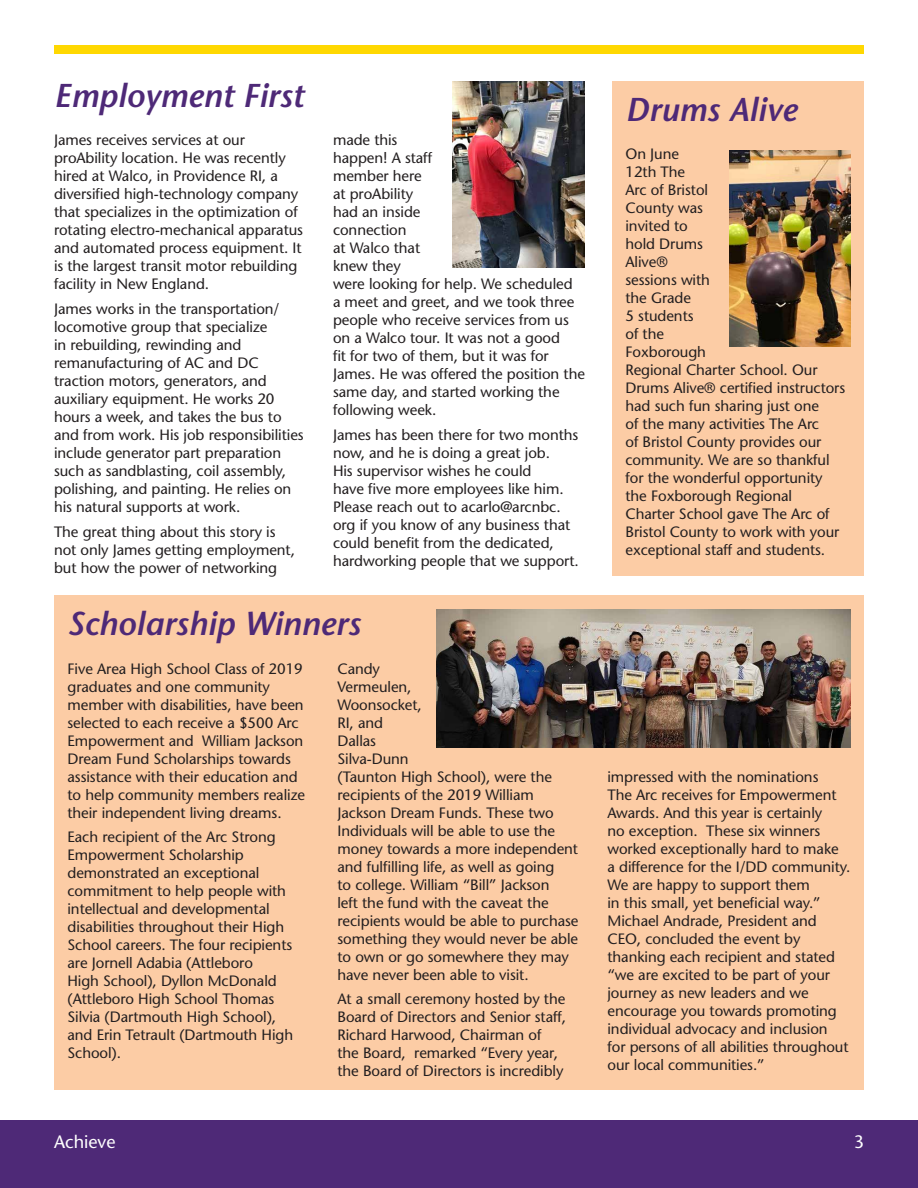
<style>
.page{position:relative;width:918px;height:1188px;background:#fff}
.page>*{position:absolute;margin:0;border:0;box-sizing:border-box;transform-origin:0 0}
.No_Spacing{font:italic 600 33px "Stone Sans";color:#4e2977}
.t1{font:18px "Stone Sans";color:#fff}
.No_Spacing-2{font:15px/18px "Stone Sans";letter-spacing:-.005em;color:#231f20}
.Default{font:15px/18px "Stone Sans";letter-spacing:-.005em;color:#231f20}
</style>
<div class="page">
<div style="left:0;top:1120px;width:918px;height:68px;background:#4e2977"></div>
<div style="left:54px;top:45px;width:810px;height:9px;background:#ffd801"></div>
<div style="left:54px;top:596px;width:810px;height:494px;background:#fccca5"></div>
<img style="left:436px;top:609px;width:414px;height:138px">
<img style="left:452px;top:81px;width:133px;height:187px">
<div style="left:612px;top:81px;width:252px;height:494px;background:#fccca5"></div>
<img style="left:729px;top:150px;width:121px;height:197px">
<p class="No_Spacing" style="left:54px;top:76px;width:251px">Employment First</p>
<p class="No_Spacing-2" style="left:54px;top:131px;width:251px">James receives services at our proAbility location. He was recently hired at Walco, in Providence RI, a diversified high-technology company that specializes in the optimization of rotating electro-mechanical apparatus and automated process equipment. It is the largest transit motor rebuilding facility in New England.</p>
<p class="No_Spacing-2" style="left:54px;top:300px;width:251px">James works in the transportation/ locomotive group that specialize<br>in rebuilding, rewinding and remanufacturing of AC and DC traction motors, generators, and auxiliary equipment. He works 20 hours a week, and takes the bus to and from work. His job responsibilities include generator part preparation such as sandblasting, coil assembly, polishing, and painting. He relies on his natural supports at work.</p>
<p class="No_Spacing-2" style="left:54px;top:523px;width:243px">The great thing about this story is not only James getting employment, but how the power of networking</p>
<p class="No_Spacing-2" style="left:333px;top:131px;width:253px">made this<br>happen! A staff<br>member here<br>at proAbility<br>had an inside<br>connection<br>at Walco that<br>knew they<br>were looking for help. We scheduled<br>a meet and greet, and we took three people who receive services from us on a Walco tour. It was not a good<br>fit for two of them, but it was for<br>James. He was offered the position the same day, and started working the following week.</p>
<p class="No_Spacing-2" style="left:333px;top:426px;width:247px">James has been there for two months now, and he is doing a great job.<br>His supervisor wishes he could<br>have five more employees like him.<br>Please reach out to acarlo@arcnbc. org if you know of any business that could benefit from the dedicated, hardworking people that we support.</p>
<p class="No_Spacing" style="left:68px;top:604px;width:295px">Scholarship Winners</p>
<p class="Default" style="left:68px;top:659px;width:239px">Five Area High School Class of 2019 graduates and one community member with disabilities, have been selected to each receive a $500 Arc Empowerment and William Jackson Dream Fund Scholarships towards assistance with their education and to help community members realize their independent living dreams.</p>
<p class="Default" style="left:68px;top:828px;width:227px">Each recipient of the Arc Strong<br>Empowerment Scholarship demonstrated an exceptional commitment to help people with intellectual and developmental disabilities throughout their High<br>School careers. The four recipients are Jornell Adabia (Attleboro<br>High School), Dyllon McDonald (Attleboro High School Thomas<br>Silvia (Dartmouth High School), and Erin Tetrault (Dartmouth High<br>School).</p>
<p class="Default" style="left:338px;top:659px;width:243px">Candy<br>Vermeulen,<br>Woonsocket,<br>RI, and<br>Dallas<br>Silva-Dunn<br>(Taunton High School), were the recipients of the 2019 William<br>Jackson Dream Funds. These two<br>Individuals will be able to use the money towards a more independent and fulfilling life, as well as going<br>to college. William “Bill” Jackson<br>left the fund with the caveat the recipients would be able to purchase something they would never be able to own or go somewhere they may have never been able to visit.</p>
<p class="No_Spacing-2" style="left:338px;top:990px;width:230px">At a small ceremony hosted by the Board of Directors and Senior staff, Richard Harwood, Chairman of the Board, remarked “Every year, the Board of Directors is incredibly</p>
<p class="No_Spacing" style="left:626px;top:89px;width:173px">Drums Alive</p>
<p class="No_Spacing-2" style="left:626px;top:145px;width:221px">On June<br>12th The<br>Arc of Bristol<br>County was<br>invited to<br>hold Drums<br>Alive®<br>sessions with<br>the Grade<br>5 students<br>of the<br>Foxborough<br>Regional Charter School. Our<br>Drums Alive® certified instructors had such fun sharing just one<br>of the many activities The Arc<br>of Bristol County provides our community. We are so thankful for the wonderful opportunity the Foxborough Regional<br>Charter School gave The Arc of<br>Bristol County to work with your exceptional staff and students.</p>
<p class="No_Spacing-2" style="left:608px;top:767px;width:244px">impressed with the nominations<br>The Arc receives for Empowerment<br>Awards. And this year is certainly<br>no exception. These six winners worked exceptionally hard to make<br>a difference for the I/DD community.<br>We are happy to support them<br>in this small, yet beneficial way.”<br>Michael Andrade, President and<br>CEO, concluded the event by thanking each recipient and stated “we are excited to be part of your journey as new leaders and we encourage you towards promoting individual advocacy and inclusion<br>for persons of all abilities throughout our local communities.”</p>
<p class="t1" style="left:54px;top:1131px;width:63px">Achieve</p>
<p class="t1" style="left:854px;top:1131px;width:12px">3</p>
</div>
